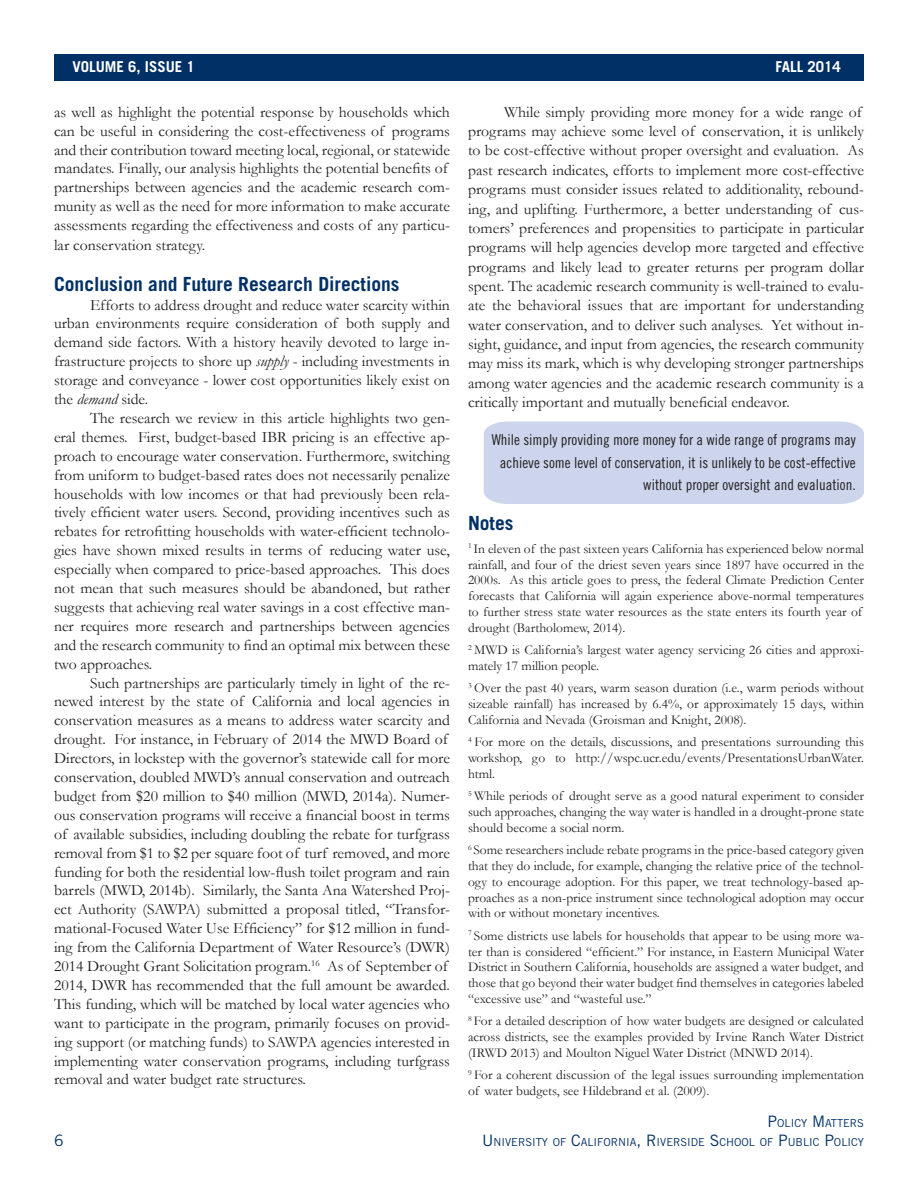
<style>
.page{position:relative;width:918px;height:1188px;background:#fff}
.page>*{position:absolute;margin:0;border:0;box-sizing:border-box;transform-origin:0 0}
.t1{font:700 19.5px "Trade Gothic LT Std";color:#003066}
.Main_Body{font:15.75px/18.9px "Garamond";color:#231f20}
.Table_Text{font:15.75px "Trade Gothic LT Std";color:#003066}
.t2{font:15px/22.5px "Trade Gothic LT Std Cn 18";color:#231f20;text-align:right}
.t3{font:700 15px "Trade Gothic LT Std";color:#fff}
.Endnote{font:13.5px/15.8px "Garamond";color:#231f20;text-align:justify}
.Table_Text-2{font:10.95px "Trade Gothic LT Std";color:#003066}
.s1{font-style:italic}
.s2{font-size:15.75px}
</style>
<div class="page">
<div style="left:54px;top:54px;width:810px;height:27px;background:#003066"></div>
<div style="left:484px;top:421px;width:380px;height:83px;background:#ccd5ec"></div>
<p class="t3" style="left:72px;top:57px;width:124px">VOLUME 6, ISSUE 1</p>
<p class="t3" style="left:776px;top:57px;width:67px">FALL 2014</p>
<p class="Main_Body" style="left:54px;top:102px;width:398px">as well as highlight the potential response by households which can be useful in considering the cost-effectiveness of programs and their contribution toward meeting local, regional, or statewide mandates. Finally, our analysis highlights the potential benefits of partnerships between agencies and the academic research com&shy;munity as well as the need for more information to make accurate assessments regarding the effectiveness and costs of any particu&shy;lar conservation strategy.</p>
<p class="t1" style="left:54px;top:272px;width:347px">Conclusion and Future Research Directions</p>
<p class="Main_Body" style="left:54px;top:295px;width:398px;text-align:justify;text-indent:36px">Efforts to address drought and reduce water scarcity within urban environments require consideration of both supply and demand side factors. With a history heavily devoted to large in&shy;frastructure projects to shore up <span class="s1">supply</span> - including investments in storage and conveyance - lower cost opportunities likely exist on the <span class="s1">demand</span> side.</p>
<p class="Main_Body" style="left:54px;top:408px;width:398px;text-align:justify;text-indent:36px">The research we review in this article highlights two gen&shy;eral themes. First, budget-based IBR pricing is an effective ap&shy;proach to encourage water conservation. Furthermore, switching from uniform to budget-based rates does not necessarily penalize households with low incomes or that had previously been rela&shy;tively efficient water users. Second, providing incentives such as rebates for retrofitting households with water-efficient technolo&shy;gies have shown mixed results in terms of reducing water use, especially when compared to price-based approaches. This does not mean that such measures should be abandoned, but rather suggests that achieving real water savings in a cost effective man&shy;ner requires more research and partnerships between agencies and the research community to find an optimal mix between these two approaches.</p>
<p class="Main_Body" style="left:54px;top:673px;width:398px;text-indent:36px">Such partnerships are particularly timely in light of the re&shy;newed interest by the state of California and local agencies in conservation measures as a means to address water scarcity and drought. For instance, in February of 2014 the MWD Board of Directors, in lockstep with the governor’s statewide call for more conservation, doubled MWD’s annual conservation and outreach budget from $20 million to $40 million (MWD, 2014a). Numer&shy;ous conservation programs will receive a financial boost in terms of available subsidies, including doubling the rebate for turfgrass removal from $1 to $2 per square foot of turf removed, and more funding for both the residential low-flush toilet program and rain barrels (MWD, 2014b). Similarly, the Santa Ana Watershed Proj&shy;ect Authority (SAWPA) submitted a proposal titled, “Transfor&shy;mational-Focused Water Use Efficiency” for $12 million in fund&shy;ing from the California Department of Water Resource’s (DWR)<br>2014 Drought Grant Solicitation program.<sup>16</sup> As of September of 2014, DWR has recommended that the full amount be awarded.<br>This funding, which will be matched by local water agencies who want to participate in the program, primarily focuses on provid&shy;ing support (or matching funds) to SAWPA agencies interested in implementing water conservation programs, including turfgrass removal and water budget rate structures.</p>
<p class="Main_Body" style="left:468px;top:102px;width:398px;line-height:19.4px;text-indent:36px">While simply providing more money for a wide range of programs may achieve some level of conservation, it is unlikely to be cost-effective without proper oversight and evaluation. As past research indicates, efforts to implement more cost-effective programs must consider issues related to additionality, rebound&shy;ing, and uplifting. Furthermore, a better understanding of cus&shy;tomers’ preferences and propensities to participate in particular programs will help agencies develop more targeted and effective programs and likely lead to greater returns per program dollar spent. The academic research community is well-trained to evalu&shy;ate the behavioral issues that are important for understanding water conservation, and to deliver such analyses. Yet without in&shy;sight, guidance, and input from agencies, the research community may miss its mark, which is why developing stronger partnerships among water agencies and the academic research community is a critically important and mutually beneficial endeavor.</p>
<p class="t2" style="left:492px;top:429px;width:366px">While simply providing more money for a wide range of programs may achieve some level of conservation, it is unlikely to be cost-effective without proper oversight and evaluation.</p>
<p class="t1" style="left:468px;top:512px;width:47px">Notes</p>
<p class="Endnote" style="left:468px;top:541px;width:398px;text-align:left"><sup>1</sup> In eleven of the past sixteen years California has experienced below normal rainfall, and four of the driest seven years since 1897 have occurred in the 2000s. As this article goes to press, the federal Climate Prediction Center forecasts that California will again experience above-normal temperatures to further stress state water resources as the state enters its fourth year of drought (Bartholomew, 2014).</p>
<p class="Endnote" style="left:468px;top:642px;width:398px"><sup>2</sup> MWD is California’s largest water agency servicing 26 cities and approxi&shy;mately 17 million people.</p>
<p class="Endnote" style="left:468px;top:680px;width:398px"><sup>3</sup> Over the past 40 years, warm season duration (i.e., warm periods without sizeable rainfall) has increased by 6.4%, or approximately 15 days, within California and Nevada (Groisman and Knight, 2008).</p>
<p class="Endnote" style="left:468px;top:734px;width:398px"><sup>4</sup> For more on the details, discussions, and presentations surrounding this workshop, go to http://wspc.ucr.edu/events/PresentationsUrbanWater. html.</p>
<p class="Endnote" style="left:468px;top:788px;width:398px"><sup>5</sup> While periods of drought serve as a good natural experiment to consider such approaches, changing the way water is handled in a drought-prone state should become a social norm.</p>
<p class="Endnote" style="left:468px;top:842px;width:398px"><sup>6</sup> Some researchers include rebate programs in the price-based category given that they do include, for example, changing the relative price of the technol&shy;ogy to encourage adoption. For this paper, we treat technology-based ap&shy;proaches as a non-price instrument since technological adoption may occur with or without monetary incentives.</p>
<p class="Endnote" style="left:468px;top:928px;width:398px"><sup>7</sup> Some districts use labels for households that appear to be using more wa&shy;ter than is considered “efficient.” For instance, in Eastern Municipal Water District in Southern California, households are assigned a water budget, and those that go beyond their water budget find themselves in categories labeled “excessive use” and “wasteful use.”</p>
<p class="Endnote" style="left:468px;top:1013px;width:398px"><sup>8</sup> For a detailed description of how water budgets are designed or calculated across districts, see the examples provided by Irvine Ranch Water District (IRWD 2013) and Moulton Niguel Water District (MNWD 2014).</p>
<p class="Endnote" style="left:468px;top:1067px;width:397px"><sup>9</sup> For a coherent discussion of the legal issues surrounding implementation of water budgets, see Hildebrand et al. (2009).</p>
<p class="Table_Text-2" style="left:768px;top:1117px;width:98px"><span class="s2">P</span>OLICY <span class="s2">M</span>ATTERS</p>
<p class="Table_Text" style="left:54px;top:1131px;width:11px">6</p>
<p class="Table_Text-2" style="left:482px;top:1136px;width:383px"><span class="s2">U</span>NIVERSITY OF <span class="s2">C</span>ALIFORNIA<span class="s2">, R</span> IVERSIDE <span class="s2">S</span>CHOOL OF <span class="s2">P</span>U BLIC <span class="s2">P</span>OLICY</p>
</div>
